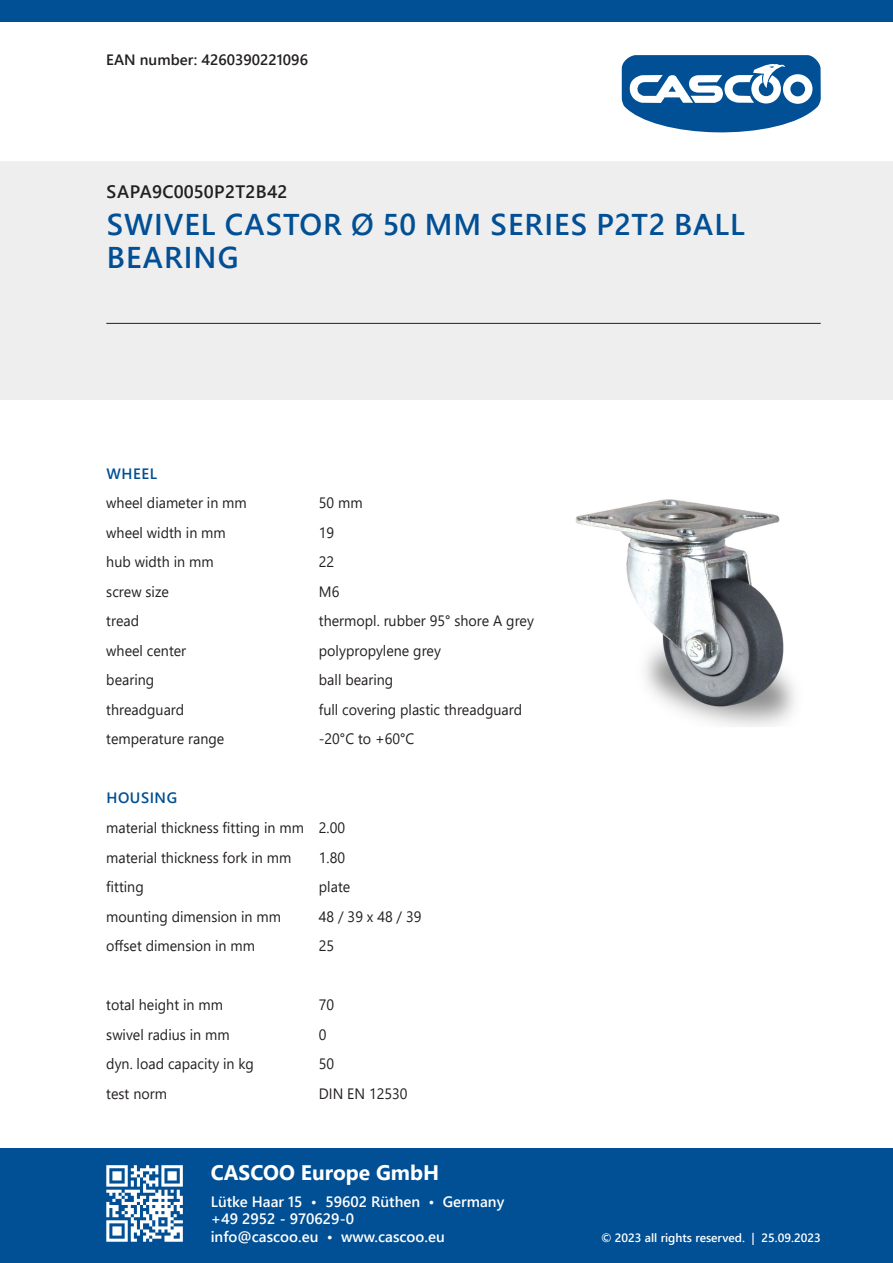
<style>
.page{position:relative;width:893px;height:1263px;background:#fff}
.page>*{position:absolute;margin:0;border:0;box-sizing:border-box;transform-origin:0 0}
.t1{font:600 30px/33px "Segoe UI";letter-spacing:.035em;color:#014f94}
.t2{font:700 21px "Segoe UI";color:#fff}
.t3{font:600 18px "Segoe UI";letter-spacing:.02em;color:#231f20}
.t4{font:15px "Segoe UI";color:#231f20;scale:.95 1}
.t5{font:600 15px/17.5px "Segoe UI";color:#fff}
.t6{font:600 15px "Segoe UI";color:#231f20}
.t7{font:600 15px "Segoe UI";letter-spacing:.035em;color:#014f94}
.t8{font:600 12px "Segoe UI";color:#fff}
</style>
<div class="page">
<img style="left:575px;top:499px;width:220px;height:228px">
<svg style="left:622px;top:55px;width:199px;height:78px"></svg>
<div style="left:0;top:162px;width:893px;height:238px;background:#eeeeef"></div>
<div style="left:0;top:1148px;width:893px;height:115px;background:#014f94"></div>
<div style="left:0;top:0;width:893px;height:21px;background:#014f94"></div>
<svg style="left:106px;top:1165px;width:77px;height:77px"></svg>
<hr style="left:106px;top:323px;width:715px;height:1px;background:#231f20">
<p class="t6" style="left:106px;top:45px;width:203px">EAN number: 4260390221096</p>
<p class="t3" style="left:107px;top:175px;width:182px">SAPA9C0050P2T2B42</p>
<p class="t1" style="left:107px;top:206px;width:640px">SWIVEL CASTOR Ø 50 MM SERIES P2T2 BALL<br>BEARING</p>
<p class="t7" style="left:107px;top:459px;width:52px">WHEEL</p>
<p class="t4" style="left:106px;top:489px;width:149px">wheel diameter in mm</p>
<p class="t4" style="left:319px;top:489px;width:48px">50 mm</p>
<p class="t4" style="left:106px;top:518px;width:127px">wheel width in mm</p>
<p class="t4" style="left:319px;top:518px;width:18px">19</p>
<p class="t4" style="left:106px;top:548px;width:114px">hub width in mm</p>
<p class="t4" style="left:319px;top:548px;width:18px">22</p>
<p class="t4" style="left:106px;top:577px;width:67px">screw size</p>
<p class="t4" style="left:319px;top:577px;width:23px">M6</p>
<p class="t4" style="left:106px;top:607px;width:36px">tread</p>
<p class="t4" style="left:319px;top:607px;width:228px">thermopl. rubber 95° shore A grey</p>
<p class="t4" style="left:106px;top:636px;width:86px">wheel center</p>
<p class="t4" style="left:319px;top:636px;width:130px">polypropylene grey</p>
<p class="t4" style="left:106px;top:666px;width:52px">bearing</p>
<p class="t4" style="left:319px;top:666px;width:80px">ball bearing</p>
<p class="t4" style="left:106px;top:695px;width:84px">threadguard</p>
<p class="t4" style="left:319px;top:695px;width:215px">full covering plastic threadguard</p>
<p class="t4" style="left:106px;top:725px;width:126px">temperature range</p>
<p class="t4" style="left:319px;top:725px;width:102px">-20°C to +60°C</p>
<p class="t7" style="left:107px;top:784px;width:72px">HOUSING</p>
<p class="t4" style="left:106px;top:813px;width:253px">material thickness fitting in mm 2.00</p>
<p class="t4" style="left:106px;top:843px;width:196px">material thickness fork in mm</p>
<p class="t4" style="left:319px;top:843px;width:29px">1.80</p>
<p class="t4" style="left:106px;top:872px;width:41px">fitting</p>
<p class="t4" style="left:319px;top:872px;width:35px">plate</p>
<p class="t4" style="left:106px;top:902px;width:185px">mounting dimension in mm</p>
<p class="t4" style="left:319px;top:902px;width:109px">48 / 39 x 48 / 39</p>
<p class="t4" style="left:106px;top:931px;width:158px">offset dimension in mm</p>
<p class="t4" style="left:319px;top:931px;width:18px">25</p>
<p class="t4" style="left:106px;top:990px;width:124px">total height in mm</p>
<p class="t4" style="left:319px;top:990px;width:18px">70</p>
<p class="t4" style="left:106px;top:1020px;width:131px">swivel radius in mm</p>
<p class="t4" style="left:319px;top:1020px;width:10px">0</p>
<p class="t4" style="left:106px;top:1049px;width:157px">dyn. load capacity in kg</p>
<p class="t4" style="left:319px;top:1049px;width:18px">50</p>
<p class="t4" style="left:106px;top:1079px;width:65px">test norm</p>
<p class="t4" style="left:319px;top:1079px;width:95px">DIN EN 12530</p>
<p class="t2" style="left:211px;top:1153px;width:230px">CASCOO Europe GmbH</p>
<p class="t5" style="left:211px;top:1191px;width:295px">Lütke Haar 15 • 59602 Rüthen • Germany +49 2952 - 970629-0<br>info@cascoo.eu • www.cascoo.eu</p>
<p class="t8" style="left:601px;top:1226px;width:221px">© 2023 all rights reserved. | 25.09.2023</p>
</div>
